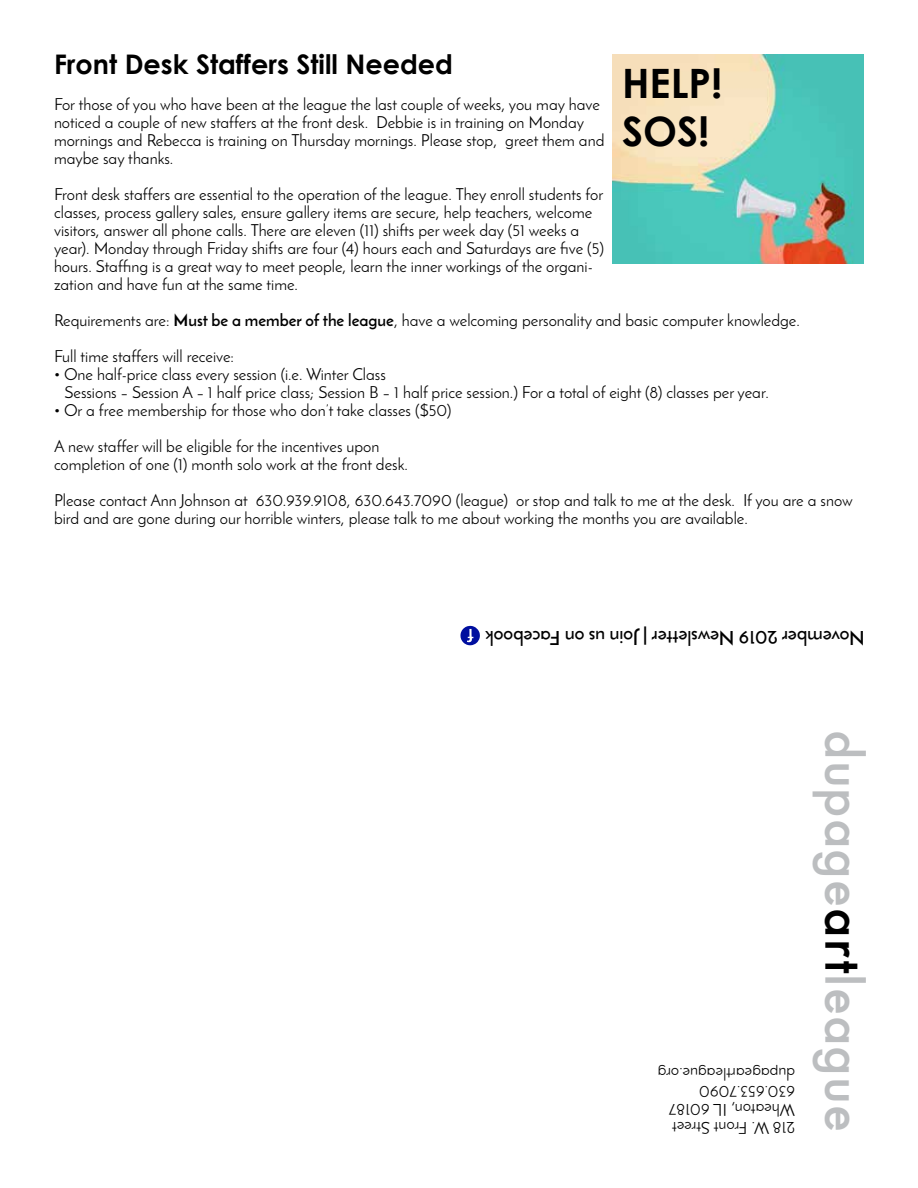
<style>
.page{position:relative;width:918px;height:1188px;background:#fff}
.page>*{position:absolute;margin:0;border:0;box-sizing:border-box;transform-origin:0 0}
.t1{font:500 49.2px "Futura";letter-spacing:.02em;color:#bcbec0}
.t2{font:700 40.5px/48.6px "Century Gothic";color:#000}
.t3{font:700 27px "Century Gothic";color:#000}
.t4{font:600 19.5px "Josefin Sans";color:#000}
.t5{font:16.5px/18px "Josefin Sans";color:#000}
.t6{font:500 12.3px/17.1px "Futura";letter-spacing:.02em;color:#000;scale:1.11 1}
.s1{font-weight:700}
.s2{color:#000}
</style>
<div class="page">
<img style="left:612px;top:54px;width:252px;height:210px">
<svg style="left:460px;top:626px;width:20px;height:19px"></svg>
<h3 class="t3" style="left:54px;top:47px;width:401px">Front Desk Staffers Still Needed</h3>
<p class="t5" style="left:54px;top:95px;width:552px">For those of you who have been at the league the last couple of weeks, you may have noticed a couple of new staffers at the front desk. Debbie is in training on Monday mornings and Rebecca is training on Thursday mornings. Please stop, greet them and maybe say thanks.</p>
<p class="t5" style="left:54px;top:185px;width:552px">Front desk staffers are essential to the operation of the league. They enroll students for classes, process gallery sales, ensure gallery items are secure, help teachers, welcome visitors, answer all phone calls. There are eleven (11) shifts per week day (51 weeks a year). Monday through Friday shifts are four (4) hours each and Saturdays are five (5) hours. Staffing is a great way to meet people, learn the inner workings of the organi&shy;zation and have fun at the same time.</p>
<p class="t5" style="left:54px;top:302px;width:747px;line-height:36px">Requirements are: <span class="s1">Must be a member of the league</span>, have a welcoming personality and basic computer knowledge.<br>Full time staffers will receive:</p>
<p class="t5" style="left:64px;top:365px;width:706px;text-indent:-10px">• One half-price class every session (i.e. Winter Class<br>Sessions – Session A – 1 half price class; Session B – 1 half price session.) For a total of eight (8) classes per year.</p>
<p class="t5" style="left:54px;top:392px;width:399px;line-height:36px">• Or a free membership for those who don’t take classes ($50)<br>A new staffer will be eligible for the incentives upon</p>
<p class="t5" style="left:54px;top:446px;width:800px;line-height:36px">completion of one (1) month solo work at the front desk.<br>Please contact Ann Johnson at 630.939.9108, 630.643.7090 (league) or stop and talk to me at the desk. If you are a snow</p>
<p class="t5" style="left:54px;top:509px;width:695px">bird and are gone during our horrible winters, please talk to me about working the months you are available.</p>
<h2 class="t2" style="left:622px;top:58px;width:102px">HELP!<br>SOS!</h2>
<p class="t4" style="left:865px;top:650px;width:381px;rotate:-180deg">November 2019 Newsletter | Join us on Facebook</p>
<p class="t6" style="left:792px;top:1110px;width:109px;rotate:-180deg">218 W Front st<br>Wheaton Il 60187 (630) 653-7090</p>
<p class="t5" style="left:795px;top:1137px;width:139px;rotate:-180deg">218 W. Front Street<br>Wheaton, IL 60187<br>630.653.7090 dupageartleague.org</p>
<h1 class="t1" style="left:877px;top:730px;width:403px;rotate:90deg">dupage<span class="s2">art</span>league</h1>
</div>
